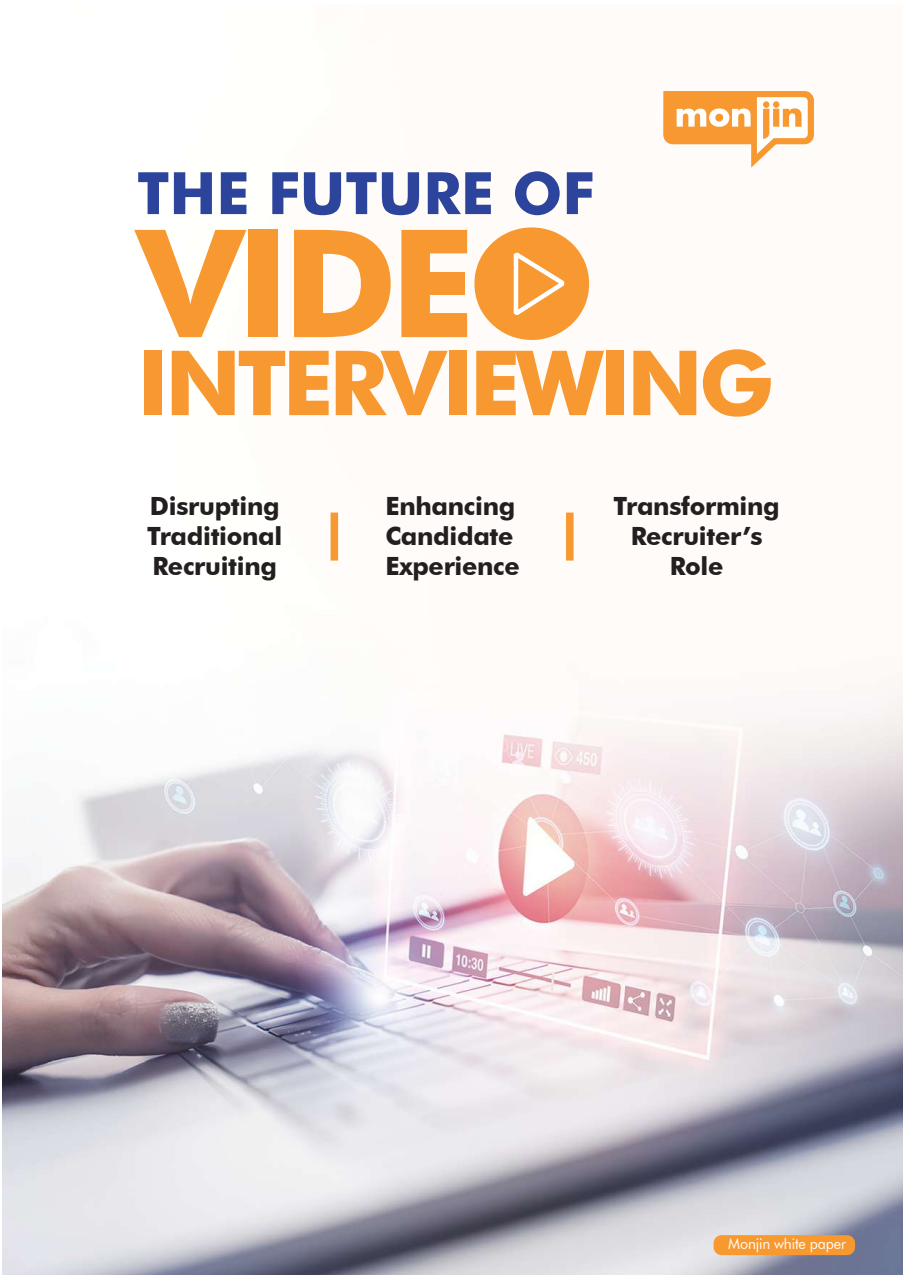
<style>
.page{position:relative;width:905px;height:1275px;background:#fff}
.page>*{position:absolute;margin:0;border:0;box-sizing:border-box;transform-origin:0 0}
.t1{font:700 150px "Futura BT";letter-spacing:-.05em;color:#f79830}
.t2{font:700 90px "Futura BT";letter-spacing:-.05em;color:#f79830}
.t3{font:700 58.5px "Futura BT";color:#2d449c}
.t4{font:700 25.05px/30.2px "Futura BT";letter-spacing:-.01em;color:#231f20;text-align:center}
.t5{font:15px "Futura BT";letter-spacing:-.01em;color:#fff;scale:.95 1}
</style>
<div class="page">
<img style="left:2px;top:245px;width:901px;height:1030px">
<svg style="left:663px;top:91px;width:151px;height:77px"></svg>
<div style="left:331px;top:513px;width:7px;height:48px;background:#f79830"></div>
<div style="left:566px;top:513px;width:8px;height:48px;background:#f79830"></div>
<div style="left:492px;top:245px;width:80px;height:80px;background:#f79830;border-radius:50%"></div>
<svg style="left:511px;top:249px;width:53px;height:65px"></svg>
<div style="left:714px;top:1235px;width:141px;height:20px;background:#f8992f;border-radius:8px"></div>
<h3 class="t3" style="left:137px;top:158px;width:459px">THE FUTURE OF</h3>
<h1 class="t1" style="left:137px;top:193px;width:460px">VIDEO</h1>
<h2 class="t2" style="left:137px;top:328px;width:639px">INTERVIEWING</h2>
<p class="t4" style="left:147px;top:490px;width:137px;text-align:justify">Disrupting Traditional Recruiting</p>
<p class="t4" style="left:385px;top:490px;width:136px;text-align:left">Enhancing<br>Candidate<br>Experience</p>
<p class="t4" style="left:614px;top:490px;width:168px">Transforming<br>Recruiter’s<br>Role</p>
<p class="t5" style="left:728px;top:1234px;width:126px">Monjin white paper</p>
</div>
